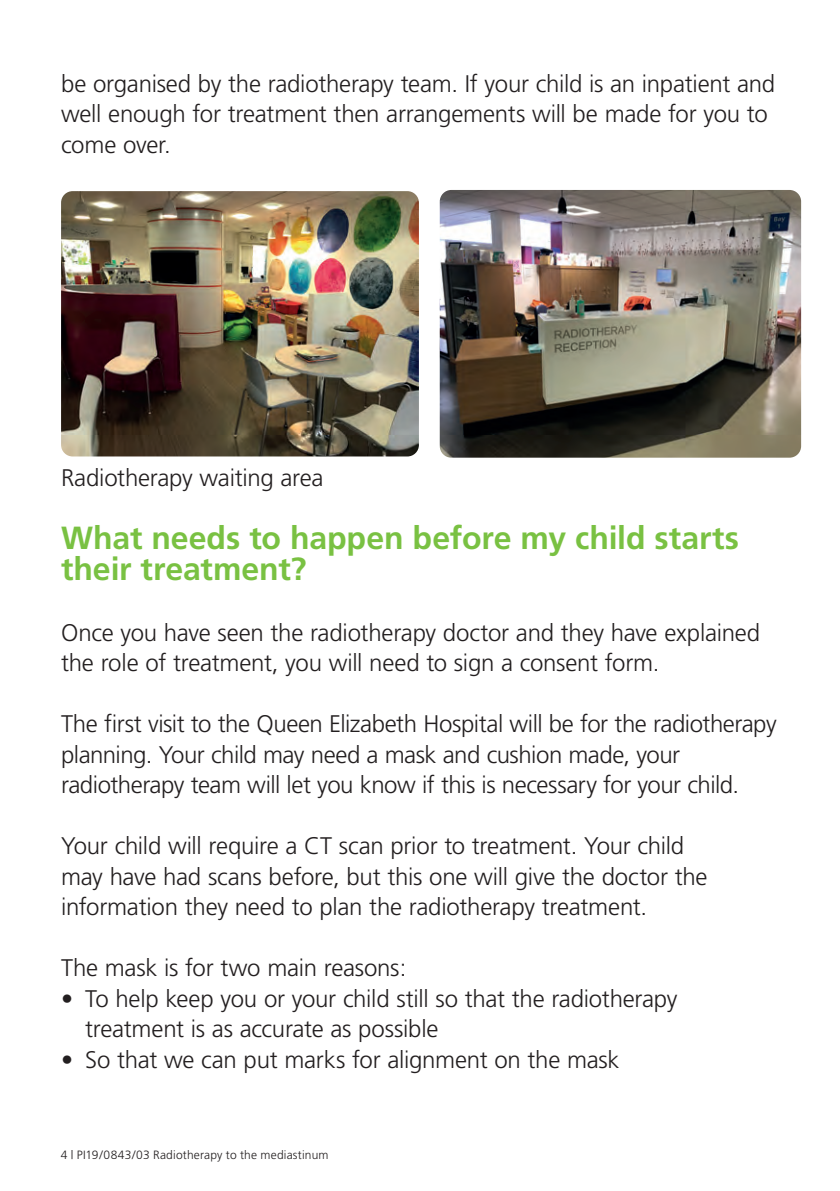
<style>
.page{position:relative;width:840px;height:1191px;background:#fff}
.page>*{position:absolute;margin:0;border:0;box-sizing:border-box;transform-origin:0 0}
.t1{font:700 32px/30.4px "Frutiger";letter-spacing:-.005em;color:#79c142}
.t2{font:300 24px/30.6px "Frutiger";letter-spacing:-.015em;color:#231f20}
.t3{font:300 12px "Frutiger";letter-spacing:.015em;color:#231f20}
</style>
<div class="page">
<img style="left:61px;top:191px;width:357px;height:265px">
<img style="left:439px;top:190px;width:361px;height:268px">
<p class="t2" style="left:61px;top:68px;width:715px">be organised by the radiotherapy team. If your child is an inpatient and well enough for treatment then arrangements will be made for you to come over.</p>
<p class="t2" style="left:61px;top:463px;width:264px">Radiotherapy waiting area</p>
<h1 class="t1" style="left:61px;top:522px;width:679px">What needs to happen before my child starts their treatment?</h1>
<p class="t2" style="left:61px;top:617px;width:700px">Once you have seen the radiotherapy doctor and they have explained the role of treatment, you will need to sign a consent form.</p>
<p class="t2" style="left:61px;top:708px;width:716px">The first visit to the Queen Elizabeth Hospital will be for the radiotherapy planning. Your child may need a mask and cushion made, your radiotherapy team will let you know if this is necessary for your child.</p>
<p class="t2" style="left:61px;top:830px;width:647px">Your child will require a CT scan prior to treatment. Your child may have had scans before, but this one will give the doctor the information they need to plan the radiotherapy treatment.</p>
<p class="t2" style="left:61px;top:952px;width:347px">The mask is for two main reasons:</p>
<p class="t2" style="left:85px;top:983px;width:593px;text-indent:-24px">• To help keep you or your child still so that the radiotherapy treatment is as accurate as possible</p>
<p class="t2" style="left:61px;top:1044px;width:559px">• So that we can put marks for alignment on the mask</p>
<p class="t3" style="left:61px;top:1148px;width:269px">4 | PI19/0843/03 Radiotherapy to the mediastinum</p>
</div>
